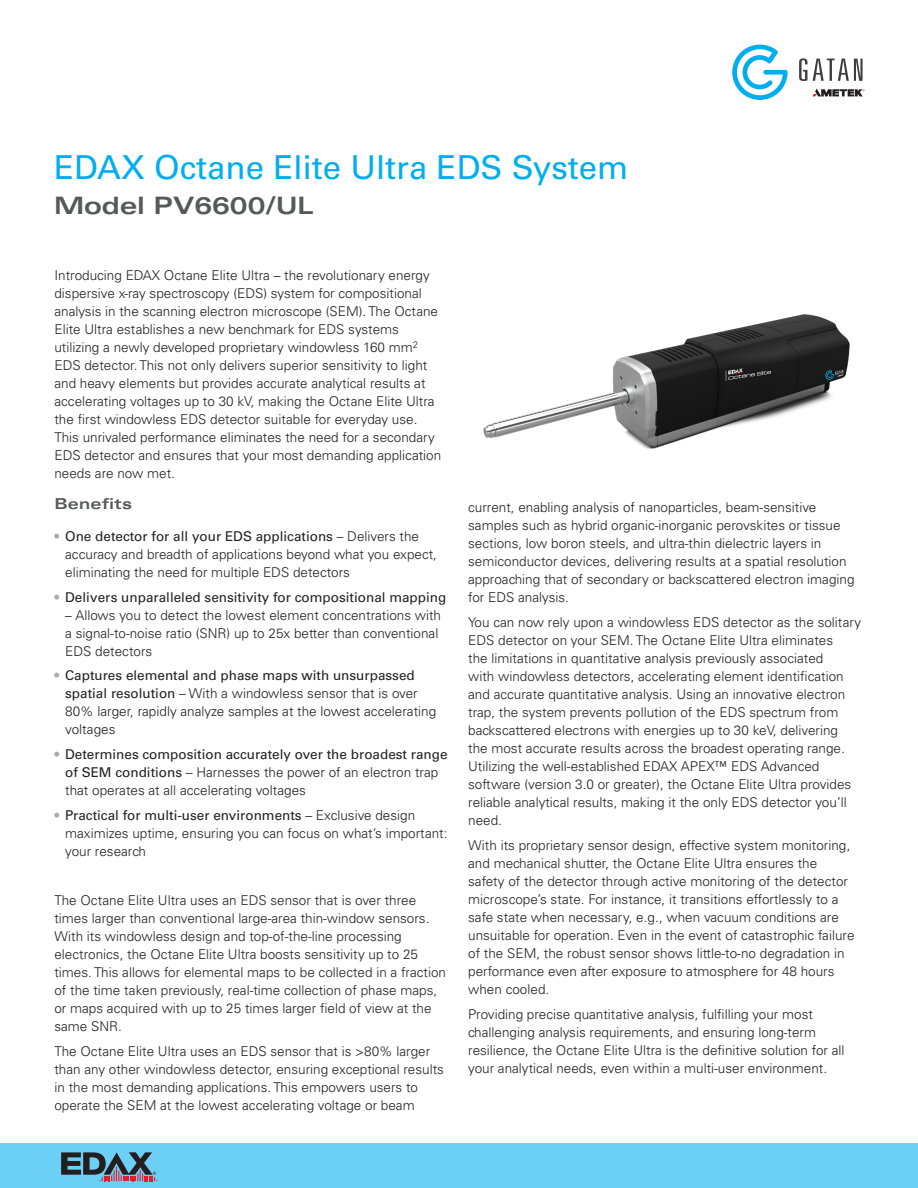
<style>
.page{position:relative;width:918px;height:1188px;background:#fff}
.page>*{position:absolute;margin:0;border:0;box-sizing:border-box;transform-origin:0 0}
.t1{font:33px "Univers LT Std";color:#00aeef}
.t2{font:700 expanded 24px "Univers LT Std";color:#57585a}
.body{font:700 expanded 15px "Univers LT Std";letter-spacing:.01em;color:#57585a}
.body_bullet{font:300 13.5px/18px "Univers LT Std";color:#231f20}
.body-2{font:300 13.5px/18px "Univers LT Std";color:#231f20}
.t3{font:13.5px "Univers LT Std";color:#231f20}
.s1{font-weight:400;color:#a8a9ad}
.s2{font-weight:400}
.s3{color:#a8a9ad}
</style>
<div class="page">
<div style="left:0;top:1143px;width:918px;height:45px;background:#6bcff6"></div>
<svg style="left:799px;top:58px;width:8px;height:23px"></svg>
<svg style="left:813px;top:59px;width:50px;height:22px"></svg>
<svg style="left:732px;top:45px;width:56px;height:55px"></svg>
<svg style="left:812px;top:89px;width:53px;height:7px"></svg>
<svg style="left:61px;top:1152px;width:96px;height:29px"></svg>
<img style="left:483px;top:314px;width:367px;height:135px">
<p class="t1" style="left:54px;top:148px;width:576px">EDAX Octane Elite Ultra EDS System</p>
<p class="t2" style="left:54px;top:192px;width:261px">Model PV6600/UL</p>
<p class="body-2" style="left:54px;top:266px;width:388px">Introducing EDAX Octane Elite Ultra – the revolutionary energy dispersive x-ray spectroscopy (EDS) system for compositional analysis in the scanning electron microscope (SEM). The Octane Elite Ultra establishes a new benchmark for EDS systems utilizing a newly developed proprietary windowless 160 mm<sup>2<br></sup>EDS detector. This not only delivers superior sensitivity to light and heavy elements but provides accurate analytical results at accelerating voltages up to 30 kV, making the Octane Elite Ultra the first windowless EDS detector suitable for everyday use.<br>This unrivaled performance eliminates the need for a secondary EDS detector and ensures that your most demanding application needs are now met.</p>
<p class="body" style="left:54px;top:495px;width:79px">Benefits</p>
<p class="body_bullet" style="left:65px;top:527px;width:373px;text-indent:-11px"><span class="s1">•</span> <span class="s2">One detector for all your EDS applications</span> – Delivers the accuracy and breadth of applications beyond what you expect, eliminating the need for multiple EDS detectors</p>
<p class="t3" style="left:54px;top:589px;width:393px"><span class="s3">•</span> Delivers unparalleled sensitivity for compositional mapping</p>
<p class="body_bullet" style="left:65px;top:606px;width:377px">– Allows you to detect the lowest element concentrations with a signal-to-noise ratio (SNR) up to 25x better than conventional<br>EDS detectors</p>
<p class="body_bullet" style="left:65px;top:667px;width:372px;text-indent:-11px"><span class="s1">•</span> <span class="s2">Captures elemental and phase maps with unsurpassed spatial resolution</span> – With a windowless sensor that is over 80% larger, rapidly analyze samples at the lowest accelerating voltages</p>
<p class="body_bullet" style="left:65px;top:745px;width:384px;text-indent:-11px"><span class="s1">•</span> <span class="s2">Determines composition accurately over the broadest range of SEM conditions</span> – Harnesses the power of an electron trap that operates at all accelerating voltages</p>
<p class="body_bullet" style="left:65px;top:806px;width:384px;text-indent:-11px"><span class="s1">•</span> <span class="s2">Practical for multi-user environments</span> – Exclusive design maximizes uptime, ensuring you can focus on what’s important: your research</p>
<p class="body_bullet" style="left:54px;top:892px;width:393px">The Octane Elite Ultra uses an EDS sensor that is over three times larger than conventional large-area thin-window sensors.<br>With its windowless design and top-of-the-line processing electronics, the Octane Elite Ultra boosts sensitivity up to 25 times. This allows for elemental maps to be collected in a fraction of the time taken previously, real-time collection of phase maps, or maps acquired with up to 25 times larger field of view at the same SNR.</p>
<p class="body_bullet" style="left:54px;top:1042px;width:391px">The Octane Elite Ultra uses an EDS sensor that is &gt;80% larger than any other windowless detector, ensuring exceptional results in the most demanding applications. This empowers users to operate the SEM at the lowest accelerating voltage or beam</p>
<p class="body_bullet" style="left:468px;top:499px;width:388px">current, enabling analysis of nanoparticles, beam-sensitive samples such as hybrid organic-inorganic perovskites or tissue sections, low boron steels, and ultra-thin dielectric layers in semiconductor devices, delivering results at a spatial resolution approaching that of secondary or backscattered electron imaging for EDS analysis.</p>
<p class="body_bullet" style="left:468px;top:613px;width:395px">You can now rely upon a windowless EDS detector as the solitary EDS detector on your SEM. The Octane Elite Ultra eliminates<br>the limitations in quantitative analysis previously associated<br>with windowless detectors, accelerating element identification and accurate quantitative analysis. Using an innovative electron trap, the system prevents pollution of the EDS spectrum from backscattered electrons with energies up to 30 keV, delivering<br>the most accurate results across the broadest operating range.<br>Utilizing the well-established EDAX APEX™ EDS Advanced software (version 3.0 or greater), the Octane Elite Ultra provides reliable analytical results, making it the only EDS detector you’ll need.</p>
<p class="body_bullet" style="left:468px;top:836px;width:388px">With its proprietary sensor design, effective system monitoring, and mechanical shutter, the Octane Elite Ultra ensures the safety of the detector through active monitoring of the detector microscope’s state. For instance, it transitions effortlessly to a safe state when necessary, e.g., when vacuum conditions are unsuitable for operation. Even in the event of catastrophic failure of the SEM, the robust sensor shows little-to-no degradation in performance even after exposure to atmosphere for 48 hours when cooled.</p>
<p class="body_bullet" style="left:468px;top:1005px;width:378px">Providing precise quantitative analysis, fulfilling your most challenging analysis requirements, and ensuring long-term resilience, the Octane Elite Ultra is the definitive solution for all your analytical needs, even within a multi-user environment.</p>
</div>
